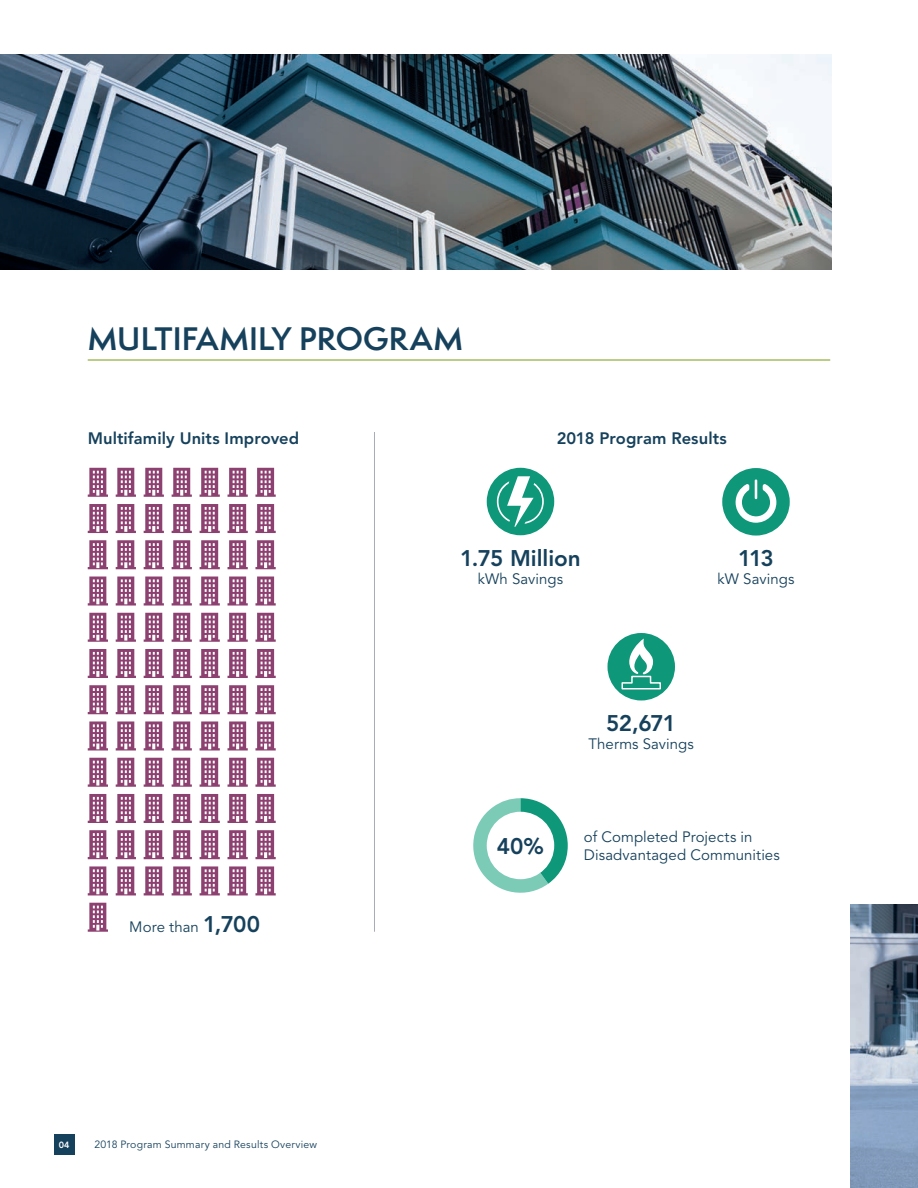
<style>
.page{position:relative;width:918px;height:1188px;background:#fff}
.page>*{position:absolute;margin:0;border:0;box-sizing:border-box;transform-origin:0 0}
.t1{font:600 30px "Semplicita Pro";letter-spacing:.005em;color:#16415c}
.Infographic_body_cen{font:800 22.5px "Avenir LT Std";letter-spacing:-.005em;color:#16415c}
.Infographic_H1{font:800 16.5px "Avenir LT Std";letter-spacing:.005em;color:#16415c}
.Infographic_body{font:15px/18px "Avenir LT Std";letter-spacing:.005em;color:#16415c}
.Infographic_body_cen-2{font:15px "Avenir LT Std";letter-spacing:.005em;color:#16415c}
.Infographic_number{font:15px "Avenir LT Std";letter-spacing:.005em;color:#16415c}
.t2{font:10.5px "Avenir LT Std";letter-spacing:.02em;color:#16415c}
.t3{font:800 9px "Avenir LT Std";color:#fff}
.s1{font-weight:800;font-size:22.5px}
</style>
<div class="page">
<div style="left:54px;top:1134px;width:20px;height:20px;background:#16415c"></div>
<hr style="left:88px;top:359px;width:742px;height:2px;background:#a4be5f">
<img style="left:0;top:54px;width:832px;height:216px">
<hr style="left:374px;top:432px;width:1px;height:500px;background:#a8acb9">
<div style="left:487px;top:468px;width:67px;height:67px;background:#0f977a;border-radius:50%"></div>
<svg style="left:497px;top:476px;width:47px;height:51px"></svg>
<div style="left:722px;top:468px;width:68px;height:68px;background:#0f977a;border-radius:50%"></div>
<svg style="left:735px;top:484px;width:41px;height:39px"></svg>
<hr style="left:755px;top:479px;width:2px;height:20px;background:#fff">
<div style="left:608px;top:633px;width:67px;height:68px;background:#0f977a;border-radius:50%"></div>
<svg style="left:621px;top:639px;width:41px;height:51px"></svg>
<svg style="left:473px;top:798px;width:95px;height:95px"></svg>
<div style="left:487px;top:812px;width:67px;height:67px;background:#fff;border-radius:50%"></div>
<svg style="left:88px;top:468px;width:20px;height:29px"></svg>
<svg style="left:88px;top:504px;width:20px;height:29px"></svg>
<svg style="left:88px;top:540px;width:20px;height:29px"></svg>
<svg style="left:88px;top:577px;width:20px;height:29px"></svg>
<svg style="left:88px;top:613px;width:20px;height:29px"></svg>
<svg style="left:88px;top:649px;width:20px;height:29px"></svg>
<svg style="left:88px;top:685px;width:20px;height:29px"></svg>
<svg style="left:88px;top:721px;width:20px;height:30px"></svg>
<svg style="left:88px;top:758px;width:20px;height:29px"></svg>
<svg style="left:88px;top:794px;width:20px;height:29px"></svg>
<svg style="left:88px;top:830px;width:20px;height:29px"></svg>
<svg style="left:88px;top:866px;width:20px;height:29px"></svg>
<svg style="left:88px;top:903px;width:20px;height:29px"></svg>
<svg style="left:116px;top:468px;width:20px;height:29px"></svg>
<svg style="left:116px;top:504px;width:20px;height:29px"></svg>
<svg style="left:116px;top:540px;width:20px;height:29px"></svg>
<svg style="left:116px;top:577px;width:20px;height:29px"></svg>
<svg style="left:116px;top:613px;width:20px;height:29px"></svg>
<svg style="left:116px;top:649px;width:20px;height:29px"></svg>
<svg style="left:116px;top:685px;width:20px;height:29px"></svg>
<svg style="left:116px;top:721px;width:20px;height:30px"></svg>
<svg style="left:116px;top:758px;width:20px;height:29px"></svg>
<svg style="left:116px;top:794px;width:20px;height:29px"></svg>
<svg style="left:116px;top:830px;width:20px;height:29px"></svg>
<svg style="left:116px;top:866px;width:20px;height:29px"></svg>
<svg style="left:144px;top:468px;width:20px;height:29px"></svg>
<svg style="left:144px;top:504px;width:20px;height:29px"></svg>
<svg style="left:144px;top:540px;width:20px;height:29px"></svg>
<svg style="left:144px;top:577px;width:20px;height:29px"></svg>
<svg style="left:144px;top:613px;width:20px;height:29px"></svg>
<svg style="left:144px;top:649px;width:20px;height:29px"></svg>
<svg style="left:144px;top:685px;width:20px;height:29px"></svg>
<svg style="left:144px;top:721px;width:20px;height:30px"></svg>
<svg style="left:144px;top:758px;width:20px;height:29px"></svg>
<svg style="left:144px;top:794px;width:20px;height:29px"></svg>
<svg style="left:144px;top:830px;width:20px;height:29px"></svg>
<svg style="left:144px;top:866px;width:20px;height:29px"></svg>
<svg style="left:172px;top:468px;width:20px;height:29px"></svg>
<svg style="left:172px;top:504px;width:20px;height:29px"></svg>
<svg style="left:172px;top:540px;width:20px;height:29px"></svg>
<svg style="left:172px;top:577px;width:20px;height:29px"></svg>
<svg style="left:172px;top:613px;width:20px;height:29px"></svg>
<svg style="left:172px;top:649px;width:20px;height:29px"></svg>
<svg style="left:172px;top:685px;width:20px;height:29px"></svg>
<svg style="left:172px;top:721px;width:20px;height:30px"></svg>
<svg style="left:172px;top:758px;width:20px;height:29px"></svg>
<svg style="left:172px;top:794px;width:20px;height:29px"></svg>
<svg style="left:172px;top:830px;width:20px;height:29px"></svg>
<svg style="left:172px;top:866px;width:20px;height:29px"></svg>
<svg style="left:200px;top:468px;width:20px;height:29px"></svg>
<svg style="left:200px;top:504px;width:20px;height:29px"></svg>
<svg style="left:200px;top:540px;width:20px;height:29px"></svg>
<svg style="left:200px;top:577px;width:20px;height:29px"></svg>
<svg style="left:200px;top:613px;width:20px;height:29px"></svg>
<svg style="left:200px;top:649px;width:20px;height:29px"></svg>
<svg style="left:200px;top:685px;width:20px;height:29px"></svg>
<svg style="left:200px;top:721px;width:20px;height:30px"></svg>
<svg style="left:200px;top:758px;width:20px;height:29px"></svg>
<svg style="left:200px;top:794px;width:20px;height:29px"></svg>
<svg style="left:200px;top:830px;width:20px;height:29px"></svg>
<svg style="left:200px;top:866px;width:20px;height:29px"></svg>
<svg style="left:228px;top:468px;width:20px;height:29px"></svg>
<svg style="left:228px;top:504px;width:20px;height:29px"></svg>
<svg style="left:228px;top:540px;width:20px;height:29px"></svg>
<svg style="left:228px;top:577px;width:20px;height:29px"></svg>
<svg style="left:228px;top:613px;width:20px;height:29px"></svg>
<svg style="left:228px;top:649px;width:20px;height:29px"></svg>
<svg style="left:228px;top:685px;width:20px;height:29px"></svg>
<svg style="left:228px;top:721px;width:20px;height:30px"></svg>
<svg style="left:228px;top:758px;width:20px;height:29px"></svg>
<svg style="left:228px;top:794px;width:20px;height:29px"></svg>
<svg style="left:228px;top:830px;width:20px;height:29px"></svg>
<svg style="left:228px;top:866px;width:20px;height:29px"></svg>
<svg style="left:255px;top:468px;width:21px;height:29px"></svg>
<svg style="left:255px;top:504px;width:21px;height:29px"></svg>
<svg style="left:255px;top:540px;width:21px;height:29px"></svg>
<svg style="left:255px;top:577px;width:21px;height:29px"></svg>
<svg style="left:255px;top:613px;width:21px;height:29px"></svg>
<svg style="left:255px;top:649px;width:21px;height:29px"></svg>
<svg style="left:255px;top:685px;width:21px;height:29px"></svg>
<svg style="left:255px;top:721px;width:21px;height:30px"></svg>
<svg style="left:255px;top:758px;width:21px;height:29px"></svg>
<svg style="left:255px;top:794px;width:21px;height:29px"></svg>
<svg style="left:255px;top:830px;width:21px;height:29px"></svg>
<svg style="left:255px;top:866px;width:21px;height:29px"></svg>
<img style="left:851px;top:904px;width:67px;height:284px">
<h2 class="t1" style="left:88px;top:317px;width:377px">MULTIFAMILY PROGRAM</h2>
<p class="Infographic_H1" style="left:88px;top:429px;width:213px">Multifamily Units Improved</p>
<p class="Infographic_H1" style="left:557px;top:429px;width:172px">2018 Program Results</p>
<p class="Infographic_body_cen" style="left:460px;top:545px;width:122px">1.75 Million</p>
<p class="Infographic_body_cen-2" style="left:478px;top:570px;width:87px">kWh Savings</p>
<p class="Infographic_body_cen" style="left:738px;top:545px;width:37px">113</p>
<p class="Infographic_body_cen-2" style="left:718px;top:570px;width:78px">kW Savings</p>
<p class="Infographic_body_cen" style="left:606px;top:710px;width:71px">52,671</p>
<p class="Infographic_body_cen-2" style="left:588px;top:735px;width:107px">Therms Savings</p>
<p class="Infographic_number" style="left:129px;top:918px;width:132px">More than <span class="s1">1,700</span></p>
<p class="t3" style="left:59px;top:1139px;width:12px">04</p>
<p class="t2" style="left:94px;top:1138px;width:224px">2018 Program Summary and Results Overview</p>
<p class="Infographic_body_cen" style="left:497px;top:833px;width:49px">40%</p>
<p class="Infographic_body" style="left:584px;top:828px;width:197px">of Completed Projects in<br>Disadvantaged Communities</p>
</div>
